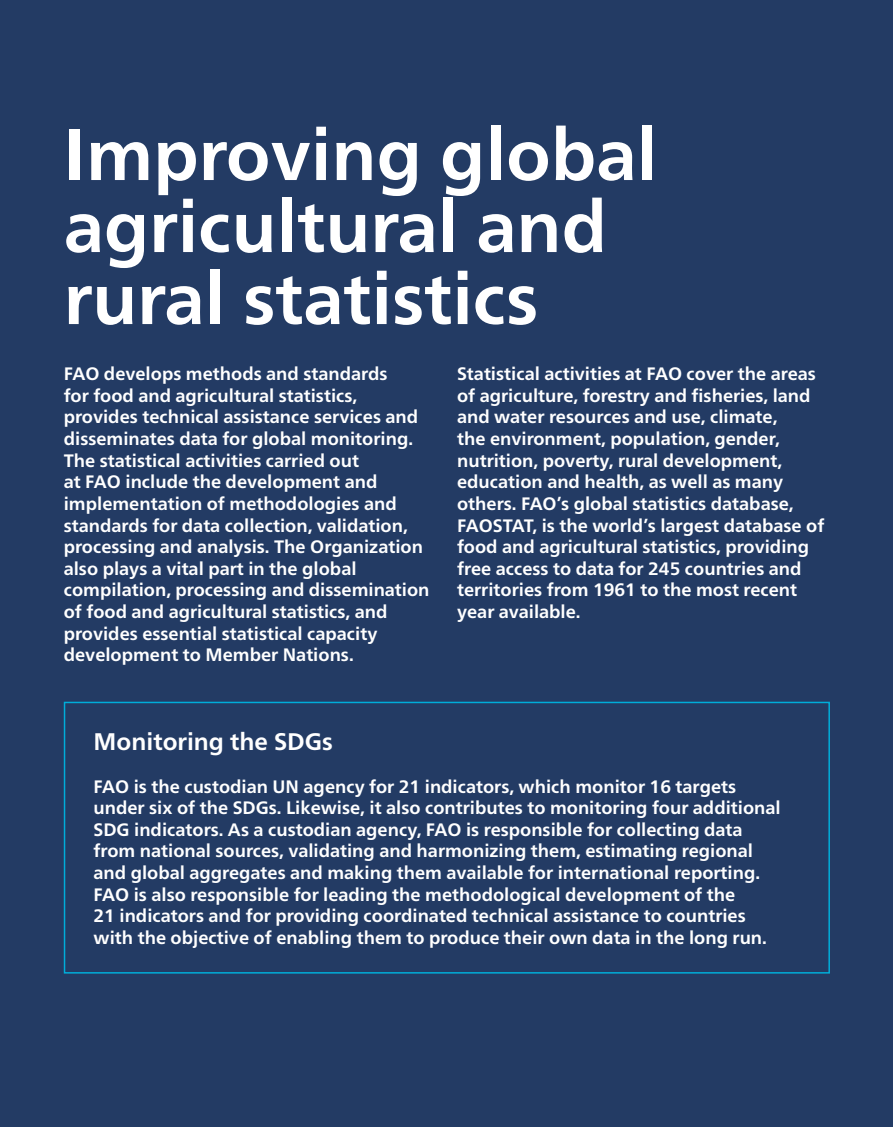
<style>
.page{position:relative;width:893px;height:1127px;background:#233b64}
.page>*{position:absolute;margin:0;border:0;box-sizing:border-box;transform-origin:0 0}
.white_head_on_blue{font:700 72px/72px "Frutiger Neue LTCYR";color:#fff}
.blue_subhead{font:700 24px "Frutiger Neue LTCYR";color:#fff}
.white_bold_on_blue{font:700 18px/21.6px "Frutiger Neue LTCYR";color:#fff}
</style>
<div class="page">
<div style="left:64px;top:702px;width:766px;height:271px;border:2px solid #00add9"></div>
<p class="white_head_on_blue" style="left:64px;top:119px;width:595px">Improving global agricultural and rural statistics</p>
<p class="white_bold_on_blue" style="left:64px;top:363px;width:367px">FAO develops methods and standards<br>for food and agricultural statistics, provides technical assistance services and disseminates data for global monitoring.<br>The statistical activities carried out<br>at FAO include the development and implementation of methodologies and standards for data collection, validation, processing and analysis. The Organization also plays a vital part in the global compilation, processing and dissemination of food and agricultural statistics, and provides essential statistical capacity development to Member Nations.</p>
<p class="white_bold_on_blue" style="left:457px;top:363px;width:369px">Statistical activities at FAO cover the areas of agriculture, forestry and fisheries, land and water resources and use, climate,<br>the environment, population, gender, nutrition, poverty, rural development, education and health, as well as many others. FAO’s global statistics database, FAOSTAT, is the world’s largest database of food and agricultural statistics, providing free access to data for 245 countries and territories from 1961 to the most recent year available.</p>
<p class="blue_subhead" style="left:94px;top:727px;width:241px">Monitoring the SDGs</p>
<p class="white_bold_on_blue" style="left:94px;top:775px;width:689px">FAO is the custodian UN agency for 21 indicators, which monitor 16 targets under six of the SDGs. Likewise, it also contributes to monitoring four additional SDG indicators. As a custodian agency, FAO is responsible for collecting data from national sources, validating and harmonizing them, estimating regional and global aggregates and making them available for international reporting.<br>FAO is also responsible for leading the methodological development of the<br>21 indicators and for providing coordinated technical assistance to countries with the objective of enabling them to produce their own data in the long run.</p>
</div>
